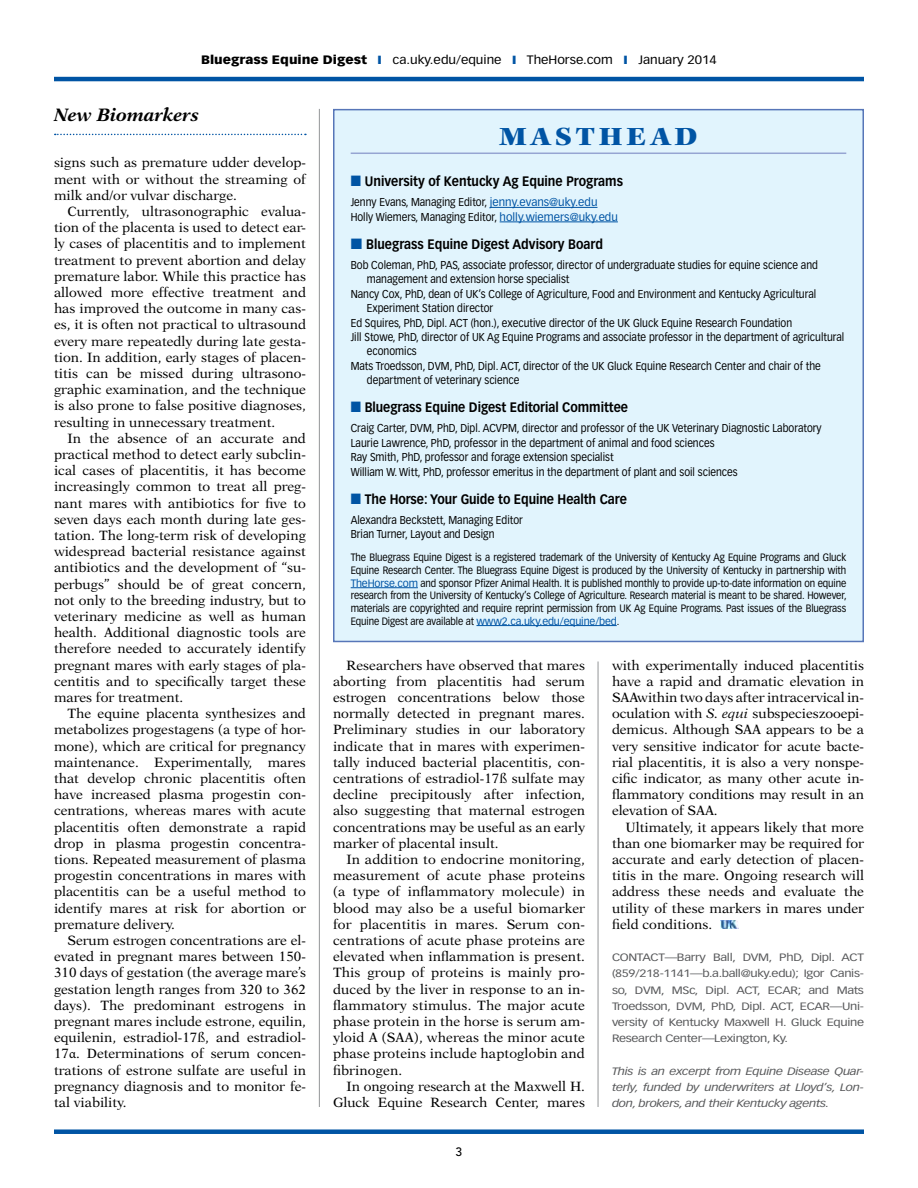
<style>
.page{position:relative;width:918px;height:1188px;background:#fff}
.page>*{position:absolute;margin:0;border:0;box-sizing:border-box;transform-origin:0 0}
.t1{font:900 27px "Kepler Std";letter-spacing:.11em;color:#0054a4;scale:1.2 1}
.t2{font:italic 700 18px "New Aster LT Std";color:#000}
.t3{font:13.5px/16.2px "New Aster LT Std";color:#000;text-align:justify}
.t4{font:700 13.5px "Vectora LT Std";letter-spacing:-.005em;color:#000;scale:.9 1}
.t5{font:12px "Vectora LT Std";color:#000;scale:1.1 1}
.t6{font:500 12px "Avenir LT Std";color:#000}
.t7{font:11.25px/14.5px "Vectora LT Std";color:#000;scale:.9 1}
.t8{font:10.5px/12.6px "Vectora LT Std";letter-spacing:-.01em;color:#000;text-align:justify;scale:.9 1}
.t9{font:10.5px/16.2px "Vectora LT Std";letter-spacing:-.025em;color:#58595b;text-align:justify;scale:1.2 1}
.t10{font:italic 10.5px/16.2px "Vectora LT Std";letter-spacing:-.025em;color:#58595b;text-align:justify;scale:1.2 1}
.s1{font-weight:900}
.s2{color:#0054a4}
.s3{font-family:"Minion Pro"}
.s4{font-style:italic}
</style>
<div class="page">
<div style="left:54px;top:1129px;width:810px;height:5px;background:#0054a4"></div>
<hr style="left:54px;top:77px;width:810px;height:4px;background:#0054a4">
<img style="left:721px;top:920px;width:18px;height:9px">
<svg style="left:55px;top:134px;width:251px;height:1px"></svg>
<hr style="left:319px;top:109px;width:1px;height:998px;background:#939598">
<hr style="left:598px;top:662px;width:1px;height:445px;background:#939598">
<div style="left:334px;top:110px;width:529px;height:531px;background:#e1f4fd"></div>
<hr style="left:351px;top:153px;width:495px;height:1px;background:#96a5d2">
<hr style="left:490px;top:207px;width:107px;height:1px;background:#0054a4">
<hr style="left:500px;top:222px;width:118px;height:1px;background:#0054a4">
<hr style="left:351px;top:587px;width:67px;height:1px;background:#0054a4">
<hr style="left:476px;top:625px;width:141px;height:1px;background:#0054a4">
<div style="left:333px;top:109px;width:531px;height:533px;border:2px solid #5776b8"></div>
<p class="t5" style="left:201px;top:53px;width:470px"><span class="s1">Bluegrass Equine Digest</span> <span class="s2">❙</span> ca.uky.edu/equine <span class="s2">❙</span> TheHorse.com <span class="s2">❙</span> January 2014</p>
<h2 class="t2" style="left:54px;top:104px;width:147px">New Biomarkers</h2>
<p class="t3" style="left:54px;top:155px;width:254px">signs such as premature udder develop&shy;ment with or without the streaming of milk and/or vulvar discharge.</p>
<p class="t3" style="left:54px;top:203px;width:254px;text-indent:14px">Currently, ultrasonographic evalua&shy;tion of the placenta is used to detect ear&shy;ly cases of placentitis and to implement treatment to prevent abortion and delay premature labor. While this practice has allowed more effective treatment and has improved the outcome in many cas&shy;es, it is often not practical to ultrasound every mare repeatedly during late gesta&shy;tion. In addition, early stages of placen&shy;titis can be missed during ultrasono&shy;graphic examination, and the technique is also prone to false positive diagnoses, resulting in unnecessary treatment.</p>
<p class="t3" style="left:54px;top:430px;width:254px;text-indent:14px">In the absence of an accurate and practical method to detect early subclin&shy;ical cases of placentitis, it has become increasingly common to treat all preg&shy;nant mares with antibiotics for five to seven days each month during late ges&shy;tation. The long-term risk of developing widespread bacterial resistance against antibiotics and the development of “su&shy;perbugs” should be of great concern, not only to the breeding industry, but to veterinary medicine as well as human health. Additional diagnostic tools are therefore needed to accurately identify pregnant mares with early stages of pla&shy;centitis and to specifically target these mares for treatment.</p>
<p class="t3" style="left:54px;top:706px;width:254px;text-indent:14px">The equine placenta synthesizes and metabolizes progestagens (a type of hor&shy;mone), which are critical for pregnancy maintenance. Experimentally, mares that develop chronic placentitis often have increased plasma progestin con&shy;centrations, whereas mares with acute placentitis often demonstrate a rapid drop in plasma progestin concentra&shy;tions. Repeated measurement of plasma progestin concentrations in mares with placentitis can be a useful method to identify mares at risk for abortion or premature delivery.</p>
<p class="t3" style="left:54px;top:932px;width:254px;text-indent:14px">Serum estrogen concentrations are el&shy;evated in pregnant mares between 150- 310 days of gestation (the average mare’s gestation length ranges from 320 to 362 days). The predominant estrogens in pregnant mares include estrone, equilin, equilenin, estradiol-17ß, and estradiol-17<span class="s3">α</span>. Determinations of serum concen&shy;trations of estrone sulfate are useful in pregnancy diagnosis and to monitor fe&shy;tal viability.</p>
<h1 class="t1" style="left:499px;top:122px;width:167px">MASTHEAD</h1>
<p class="t4" style="left:351px;top:173px;width:304px"><span class="s2">■</span> University of Kentucky Ag Equine Programs</p>
<p class="t7" style="left:351px;top:195px;width:298px">Jenny Evans, Managing Editor, <span class="s2">jenny.evans@uky.edu<br></span>Holly Wiemers, Managing Editor, <span class="s2">holly.wiemers@uky.edu</span></p>
<p class="t4" style="left:351px;top:236px;width:282px"><span class="s2">■</span> Bluegrass Equine Digest Advisory Board</p>
<p class="t7" style="left:351px;top:257px;width:521px">Bob Coleman, PhD, PAS, associate professor, director of undergraduate studies for equine science and</p>
<p class="t7" style="left:367px;top:272px;width:227px">management and extension horse specialist</p>
<p class="t7" style="left:351px;top:286px;width:519px">Nancy Cox, PhD, dean of UK’s College of Agriculture, Food and Environment and Kentucky Agricultural</p>
<p class="t7" style="left:367px;top:301px;width:142px">Experiment Station director</p>
<p class="t7" style="left:351px;top:315px;width:492px">Ed Squires, PhD, Dipl. ACT (hon.), executive director of the UK Gluck Equine Research Foundation</p>
<p class="t7" style="left:351px;top:330px;width:550px">Jill Stowe, PhD, director of UK Ag Equine Programs and associate professor in the department of agricultural</p>
<p class="t7" style="left:367px;top:344px;width:57px">economics</p>
<p class="t7" style="left:351px;top:359px;width:524px">Mats Troedsson, DVM, PhD, Dipl. ACT, director of the UK Gluck Equine Research Center and chair of the</p>
<p class="t7" style="left:367px;top:373px;width:171px">department of veterinary science</p>
<p class="t4" style="left:351px;top:399px;width:310px"><span class="s2">■</span> Bluegrass Equine Digest Editorial Committee</p>
<p class="t7" style="left:351px;top:421px;width:525px">Craig Carter, DVM, PhD, Dipl. ACVPM, director and professor of the UK Veterinary Diagnostic Laboratory Laurie Lawrence, PhD, professor in the department of animal and food sciences<br>Ray Smith, PhD, professor and forage extension specialist<br>William W. Witt, PhD, professor emeritus in the department of plant and soil sciences</p>
<p class="t4" style="left:351px;top:491px;width:308px"><span class="s2">■</span> The Horse: Your Guide to Equine Health Care</p>
<p class="t7" style="left:351px;top:512px;width:193px">Alexandra Beckstett, Managing Editor<br>Brian Turner, Layout and Design</p>
<p class="t8" style="left:351px;top:552px;width:553px">The Bluegrass Equine Digest is a registered trademark of the University of Kentucky Ag Equine Programs and Gluck Equine Research Center. The Bluegrass Equine Digest is produced by the University of Kentucky in partnership with <span class="s2">TheHorse.com</span> and sponsor Pfizer Animal Health. It is published monthly to provide up-to-date information on equine research from the University of Kentucky’s College of Agriculture. Research material is meant to be shared. However, materials are copyrighted and require reprint permission from UK Ag Equine Programs. Past issues of the Bluegrass Equine Digest are available at <span class="s2">www2.ca.uky.edu/equine/bed</span>.</p>
<p class="t3" style="left:333px;top:657px;width:254px;text-indent:14px">Researchers have observed that mares aborting from placentitis had serum estrogen concentrations below those normally detected in pregnant mares.<br>Preliminary studies in our laboratory indicate that in mares with experimen&shy;tally induced bacterial placentitis, con&shy;centrations of estradiol-17ß sulfate may decline precipitously after infection, also suggesting that maternal estrogen concentrations may be useful as an early marker of placental insult.</p>
<p class="t3" style="left:333px;top:851px;width:254px;text-indent:14px">In addition to endocrine monitoring, measurement of acute phase proteins (a type of inflammatory molecule) in blood may also be a useful biomarker for placentitis in mares. Serum con&shy;centrations of acute phase proteins are elevated when inflammation is present.<br>This group of proteins is mainly pro&shy;duced by the liver in response to an in&shy;flammatory stimulus. The major acute phase protein in the horse is serum am&shy;yloid A (SAA), whereas the minor acute phase proteins include haptoglobin and fibrinogen.</p>
<p class="t3" style="left:333px;top:1078px;width:254px;text-align:right">In ongoing research at the Maxwell H.<br>Gluck Equine Research Center, mares</p>
<p class="t6" style="left:456px;top:1144px;width:8px">3</p>
<p class="t3" style="left:612px;top:657px;width:254px">with experimentally induced placentitis have a rapid and dramatic elevation in SAAwithin two days after intracervical in&shy;oculation with <span class="s4">S. equi</span> subspecieszooepi&shy;demicus. Although SAA appears to be a very sensitive indicator for acute bacte&shy;rial placentitis, it is also a very nonspe&shy;cific indicator, as many other acute in&shy;flammatory conditions may result in an elevation of SAA.</p>
<p class="t3" style="left:612px;top:819px;width:254px;text-indent:14px">Ultimately, it appears likely that more than one biomarker may be required for accurate and early detection of placen&shy;titis in the mare. Ongoing research will address these needs and evaluate the utility of these markers in mares under field conditions.</p>
<p class="t9" style="left:612px;top:949px;width:8px">CON</p>
<p class="t9" style="left:612px;top:949px;width:212px;text-indent:25px">TACT—Barry Ball, DVM, PhD, Dipl. ACT (859/218-1141—b.a.ball@uky.edu); Igor Canis&shy;so, DVM, MSc, Dipl. ACT, ECAR</p>
<p class="t9" style="left:612px;top:982px;width:211px;text-indent:186px">; and Mats<br>Troedsson, DVM, PhD, Dipl. ACT, ECAR</p>
<p class="t9" style="left:612px;top:998px;width:212px;text-indent:218px">—Uni&shy;versity of Kentucky Maxwell H. Gluck Equine Research Center—Lexington, Ky.</p>
<p class="t10" style="left:612px;top:1063px;width:211px">This is an excerpt from Equine Disease Quar&shy;terly, funded by underwriters at Lloyd’s, Lon&shy;don, brokers, and their Kentucky agents.</p>
</div>
